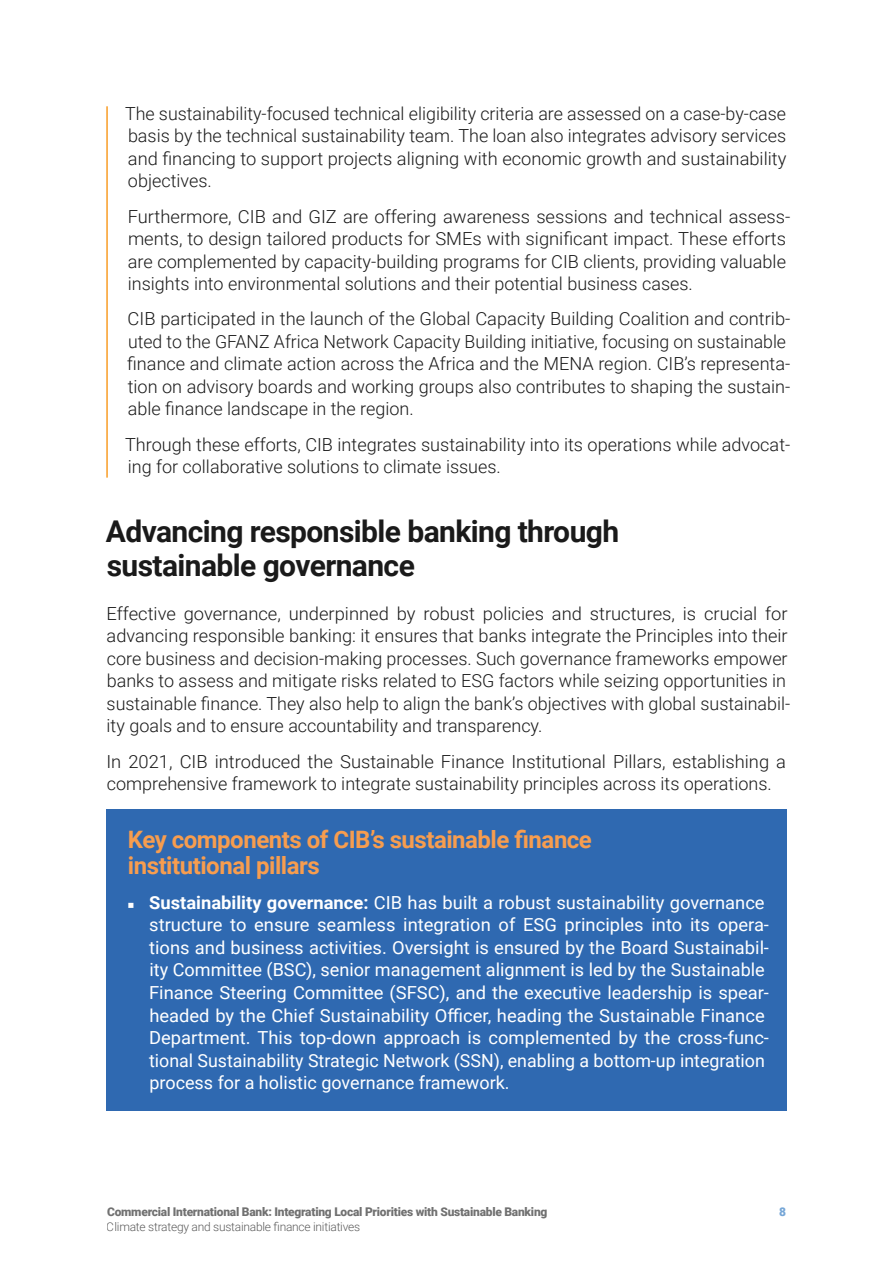
<style>
.page{position:relative;width:893px;height:1263px;background:#fff}
.page>*{position:absolute;margin:0;border:0;box-sizing:border-box;transform-origin:0 0}
.t1{font:700 30px/34.5px "Roboto";letter-spacing:-.02em;color:#1a1a1a}
.t2{font:700 24px/25.5px "Roboto";letter-spacing:-.02em;color:#f79d4f}
.t3{font:300 18px/22.5px "Roboto";color:#1a1a1a}
.t4{font:18px/22.5px "Roboto";color:#fff}
.t5{font:900 12px "Roboto";letter-spacing:-.02em;color:#4d4d4d}
.t6{font:300 12px "Roboto";letter-spacing:-.02em;color:#333}
.t7{font:900 12px "Roboto";color:#5390cd}
.s1{font-weight:700}
</style>
<div class="page">
<hr style="left:106px;top:106px;width:2px;height:372px;background:#f99d26">
<div style="left:106px;top:809px;width:681px;height:301px;background:#2f69b1"></div>
<p class="t3" style="left:125px;top:101px;width:663px;text-align:justify">The sustainability-focused technical eligibility criteria are assessed on a case-by-case basis by the technical sustainability team. The loan also integrates advisory services and financing to support projects aligning with economic growth and sustainability objectives.</p>
<p class="t3" style="left:128px;top:204px;width:664px">Furthermore, CIB and GIZ are offering awareness sessions and technical assess&shy;ments, to design tailored products for SMEs with significant impact. These efforts are complemented by capacity-building programs for CIB clients, providing valuable insights into environmental solutions and their potential business cases.</p>
<p class="t3" style="left:127px;top:307px;width:665px">CIB participated in the launch of the Global Capacity Building Coalition and contrib&shy;uted to the GFANZ Africa Network Capacity Building initiative, focusing on sustainable finance and climate action across the Africa and the MENA region. CIB’s representa&shy;tion on advisory boards and working groups also contributes to shaping the sustain&shy;able finance landscape in the region.</p>
<p class="t3" style="left:125px;top:432px;width:667px">Through these efforts, CIB integrates sustainability into its operations while advocat&shy;ing for collaborative solutions to climate issues.</p>
<h1 class="t1" style="left:106px;top:513px;width:515px">Advancing responsible banking through sustainable governance</h1>
<p class="t3" style="left:106px;top:602px;width:685px">Effective governance, underpinned by robust policies and structures, is crucial for advancing responsible banking: it ensures that banks integrate the Principles into their core business and decision-making processes. Such governance frameworks empower banks to assess and mitigate risks related to ESG factors while seizing opportunities in sustainable finance. They also help to align the bank’s objectives with global sustainabil&shy;ity goals and to ensure accountability and transparency.</p>
<p class="t3" style="left:106px;top:749px;width:681px">In 2021, CIB introduced the Sustainable Finance Institutional Pillars, establishing a comprehensive framework to integrate sustainability principles across its operations.</p>
<h2 class="t2" style="left:128px;top:826px;width:465px">Key components of CIB’s sustainable finance institutional pillars</h2>
<p class="t4" style="left:149px;top:891px;width:621px;text-indent:-23px">◾ <span class="s1">Sustainability governance:</span> CIB has built a robust sustainability governance structure to ensure seamless integration of ESG principles into its opera&shy;tions and business activities. Oversight is ensured by the Board Sustainabil&shy;ity Committee (BSC), senior management alignment is led by the Sustainable Finance Steering Committee (SFSC), and the executive leadership is spear&shy;headed by the Chief Sustainability Officer, heading the Sustainable Finance Department. This top-down approach is complemented by the cross-func&shy;tional Sustainability Strategic Network (SSN), enabling a bottom-up integration process for a holistic governance framework.</p>
<p class="t5" style="left:107px;top:1203px;width:442px">Commercial International Bank: Integrating Local Priorities with Sustainable Banking</p>
<p class="t7" style="left:779px;top:1203px;width:8px">8</p>
<p class="t6" style="left:107px;top:1218px;width:255px">Climate strategy and sustainable finance initiatives</p>
</div>
